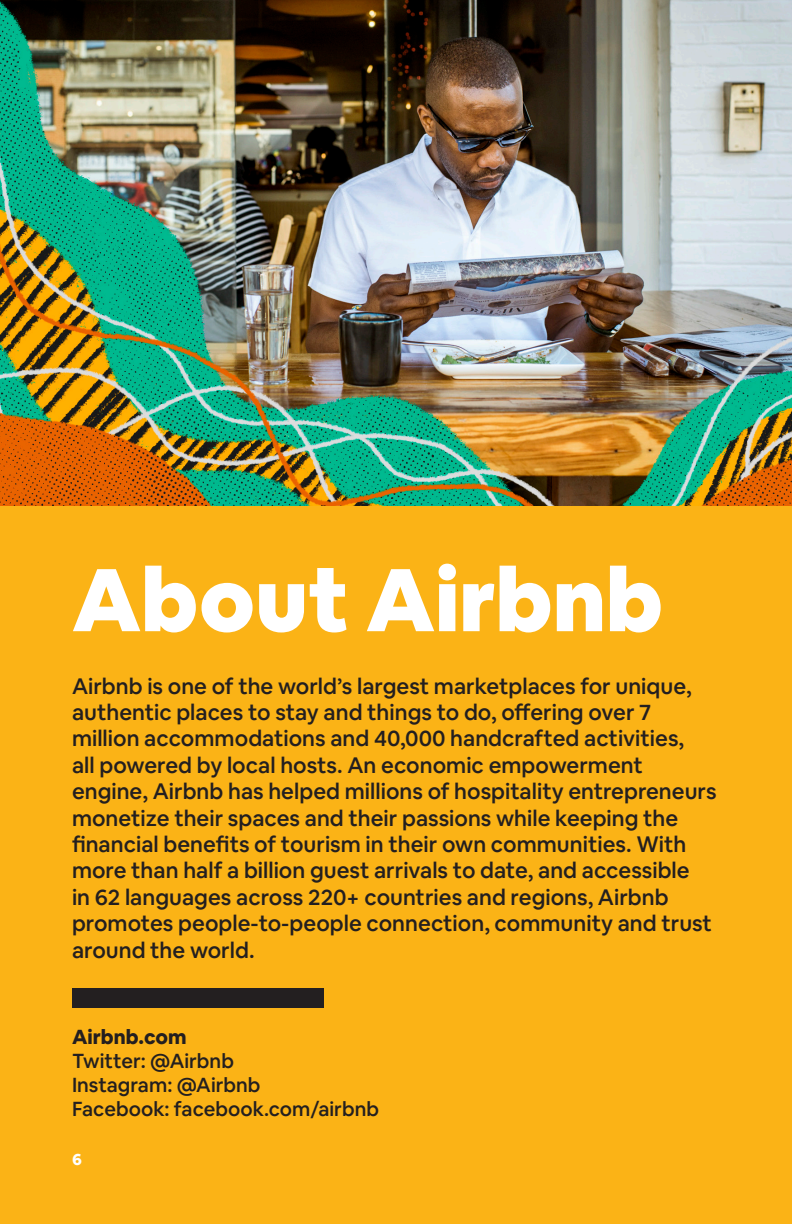
<style>
.page{position:relative;width:792px;height:1224px;background:#fbb316}
.page>*{position:absolute;margin:0;border:0;box-sizing:border-box;transform-origin:0 0}
.t1{font:900 87.4px "Airbnb Cereal";color:#fff}
.t2{font:500 22px/26.4px "Airbnb Cereal";color:#231f20}
.t3{font:500 20px "Airbnb Cereal";color:#231f20}
.t4{font:800 20px "Airbnb Cereal";color:#231f20}
.Listing_Name{font:800 16px "Airbnb Cereal";color:#fff}
</style>
<div class="page">
<div style="left:72px;top:988px;width:252px;height:20px;background:#231f20"></div>
<img style="left:0;top:0;width:792px;height:505px">
<p class="t1" style="left:72px;top:544px;width:593px">About Airbnb</p>
<p class="t2" style="left:72px;top:673px;width:646px">Airbnb is one of the world’s largest marketplaces for unique, authentic places to stay and things to do, offering over 7 million accommodations and 40,000 handcrafted activities,<br>all powered by local hosts. An economic empowerment engine, Airbnb has helped millions of hospitality entrepreneurs monetize their spaces and their passions while keeping the financial benefits of tourism in their own communities. With more than half a billion guest arrivals to date, and accessible<br>in 62 languages across 220+ countries and regions, Airbnb promotes people-to-people connection, community and trust around the world.</p>
<p class="t4" style="left:72px;top:1024px;width:116px">Airbnb.com</p>
<p class="t3" style="left:72px;top:1049px;width:163px">Twitter: @Airbnb</p>
<p class="t3" style="left:72px;top:1073px;width:190px">Instagram: @Airbnb</p>
<p class="t3" style="left:72px;top:1097px;width:309px">Facebook: facebook.com/airbnb</p>
<p class="Listing_Name" style="left:72px;top:1149px;width:11px">6</p>
</div>
